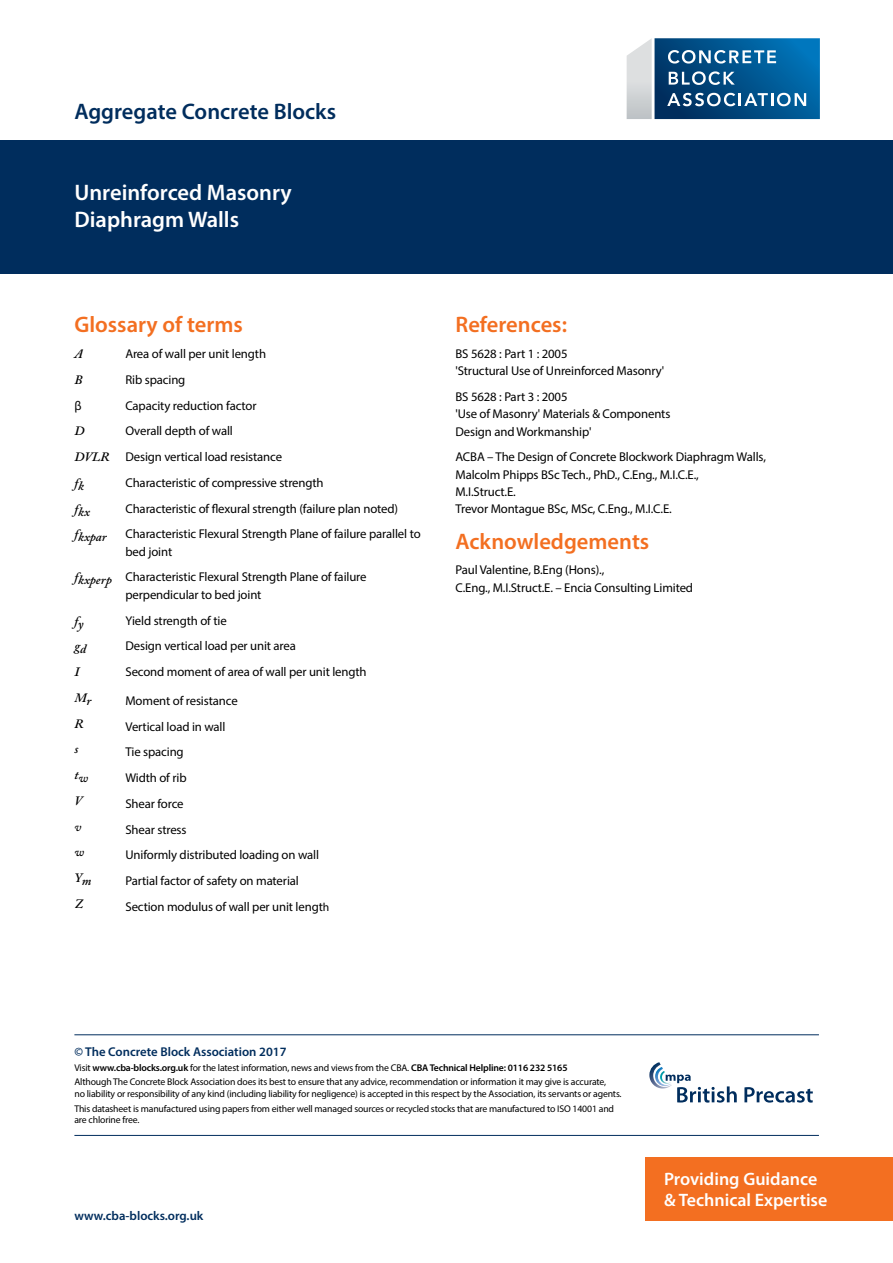
<style>
.page{position:relative;width:893px;height:1263px;background:#fff}
.page>*{position:absolute;margin:0;border:0;box-sizing:border-box;transform-origin:0 0}
.t1{font:600 22.5px "Myriad Pro";color:#f36f21}
.t2{font:600 22.5px/27px "Myriad Pro";color:#fff}
.t3{font:600 22.5px "Myriad Pro";color:#002d5d}
.t4{font:600 18px/21.6px "Myriad Pro";color:#fff}
.t5{font:12.75px/17.2px "Myriad Pro";letter-spacing:-.01em;color:#000}
.t6{font:600 12.75px "Myriad Pro";color:#002d5d}
.t7{font:italic 600 12.75px "Adobe Caslon Pro";color:#000}
.t8{font:9.75px/14.7px "Myriad Pro";letter-spacing:-.015em;color:#000}
.s1{font-size:11.7px}
.s2{font-weight:600}
</style>
<div class="page">
<div style="left:645px;top:1157px;width:248px;height:63px;background:#f36f21"></div>
<div style="left:0;top:140px;width:893px;height:133px;background:#002d5d"></div>
<svg style="left:627px;top:38px;width:193px;height:81px;background:#3977a2"></svg>
<hr style="left:74px;top:1034px;width:745px;height:1px;background:#002d5d">
<hr style="left:74px;top:1135px;width:745px;height:1px;background:#002d5d">
<svg style="left:649px;top:1062px;width:88px;height:40px"></svg>
<svg style="left:744px;top:1087px;width:69px;height:15px"></svg>
<h1 class="t3" style="left:74px;top:97px;width:263px">Aggregate Concrete Blocks</h1>
<h1 class="t2" style="left:74px;top:178px;width:219px">Unreinforced Masonry<br>Diaphragm Walls</h1>
<h1 class="t1" style="left:74px;top:311px;width:170px">Glossary of terms</h1>
<p class="t5" style="left:125px;top:345px;width:142px">Area of wall per unit length</p>
<p class="t7" style="left:74px;top:346px;width:10px">A</p>
<p class="t7" style="left:74px;top:372px;width:9px">B</p>
<p class="t5" style="left:125px;top:371px;width:62px">Rib spacing</p>
<p class="t5" style="left:74px;top:397px;width:9px">β</p>
<p class="t5" style="left:125px;top:397px;width:133px">Capacity reduction factor</p>
<p class="t7" style="left:74px;top:424px;width:12px">D</p>
<p class="t5" style="left:125px;top:422px;width:109px">Overall depth of wall</p>
<p class="t7" style="left:74px;top:449px;width:37px">DVLR</p>
<p class="t5" style="left:125px;top:448px;width:158px">Design vertical load resistance</p>
<p class="t7" style="left:74px;top:477px;width:11px">fk</p>
<p class="t5" style="left:125px;top:474px;width:200px">Characteristic of compressive strength</p>
<p class="t7" style="left:74px;top:504px;width:17px">fkx</p>
<p class="t5" style="left:125px;top:500px;width:274px">Characteristic of flexural strength (failure plan noted(</p>
<p class="t7" style="left:74px;top:530px;width:34px">fkxpar</p>
<p class="t7" style="left:74px;top:573px;width:39px">fkxperp</p>
<p class="t7" style="left:74px;top:614px;width:11px">fy</p>
<p class="t5" style="left:125px;top:525px;width:297px">Characteristic Flexural Strength Plane of failure parallel to</p>
<p class="t5" style="left:125px;top:538px;width:243px;line-height:25.8px">bed joint<br>Characteristic Flexural Strength Plane of failure</p>
<p class="t5" style="left:125px;top:581px;width:138px;line-height:25.8px">perpendicular to bed joint<br>Yield strength of tie</p>
<p class="t7" style="left:74px;top:640px;width:13px">gd</p>
<p class="t5" style="left:125px;top:637px;width:172px">Design vertical load per unit area</p>
<p class="t7" style="left:74px;top:664px;width:6px">I</p>
<p class="t5" style="left:125px;top:663px;width:243px">Second moment of area of wall per unit length</p>
<p class="t7" style="left:74px;top:691px;width:18px">Mr</p>
<p class="t5" style="left:125px;top:692px;width:114px">Moment of resistance</p>
<p class="t7" style="left:74px;top:716px;width:11px">R</p>
<p class="t5" style="left:125px;top:717px;width:102px">Vertical load in wall</p>
<p class="t7" style="left:74px;top:741px;width:5px">s</p>
<p class="t5" style="left:125px;top:743px;width:60px">Tie spacing</p>
<p class="t7" style="left:74px;top:769px;width:15px">tw</p>
<p class="t5" style="left:125px;top:769px;width:63px">Width of rib</p>
<p class="t7" style="left:74px;top:793px;width:9px">V</p>
<p class="t5" style="left:125px;top:795px;width:60px">Shear force</p>
<p class="t7" style="left:74px;top:819px;width:8px">v</p>
<p class="t5" style="left:125px;top:820px;width:63px">Shear stress</p>
<p class="t7" style="left:74px;top:844px;width:11px">w</p>
<p class="t5" style="left:125px;top:846px;width:195px">Uniformly distributed loading on wall</p>
<p class="t7" style="left:74px;top:872px;width:19px">Ym</p>
<p class="t5" style="left:125px;top:872px;width:175px">Partial factor of safety on material</p>
<p class="t7" style="left:74px;top:896px;width:10px">Z</p>
<p class="t5" style="left:125px;top:898px;width:205px">Section modulus of wall per unit lengt<span class="s1">h</span></p>
<h1 class="t1" style="left:455px;top:311px;width:113px">References:</h1>
<p class="t5" style="left:455px;top:345px;width:210px">BS 5628 : Part :1 2005<br>'Structural Use of Unreinforced Masonry'</p>
<p class="t5" style="left:455px;top:388px;width:216px">BS 5628 : Part :3 2005<br>'Use of Masonry' Materials &amp; Components<br>Design and Workmanship'</p>
<p class="t5" style="left:455px;top:448px;width:312px">ACBA – The Design of Concrete Blockwork Diaphragm Walls, Malcolm P h i p p s B S c T e c h . , P h D .C. , E n g M. , E.C. I . . ,<br>M .I. Struct .E.<br>Trevor Montague B S c , M S c .C, E n g M. , .E.C. I .</p>
<h1 class="t1" style="left:455px;top:527px;width:195px">Acknowledgements</h1>
<p class="t5" style="left:455px;top:561px;width:239px">Paul Valentine .B, Eng (Hons . ,(<br>.C Eng M., .I. Struct .E. – Encia Consulting Limited</p>
<p class="t6" style="left:74px;top:1043px;width:214px">© The Concrete Block Association 2017</p>
<p class="t8" style="left:74px;top:1060px;width:533px">Visit <span class="s2">www.cba-blocks.org.uk</span> for the latest information, news and views from the CBA. <span class="s2">CBA Technical Helpline: 0116 232 5165<br></span>Although The Concrete Block Association does its best to ensure that any advice, recommendation or information it may give is accurate,</p>
<p class="t8" style="left:74px;top:1086px;width:549px">no liability or responsibility of any kind (including liability for negligence) is accepted in this respect by the Association, its servants or agents.<br>This datasheet is manufactured using papers from either well managed sources or recycled stocks that are manufactured to ISO 14001 and</p>
<p class="t8" style="left:74px;top:1112px;width:67px">are chlorine free.</p>
<p class="t6" style="left:74px;top:1207px;width:130px">www.cba-blocks.org.uk</p>
<h2 class="t4" style="left:664px;top:1167px;width:165px">Providing Guidance &amp; Technical Expertise</h2>
</div>
